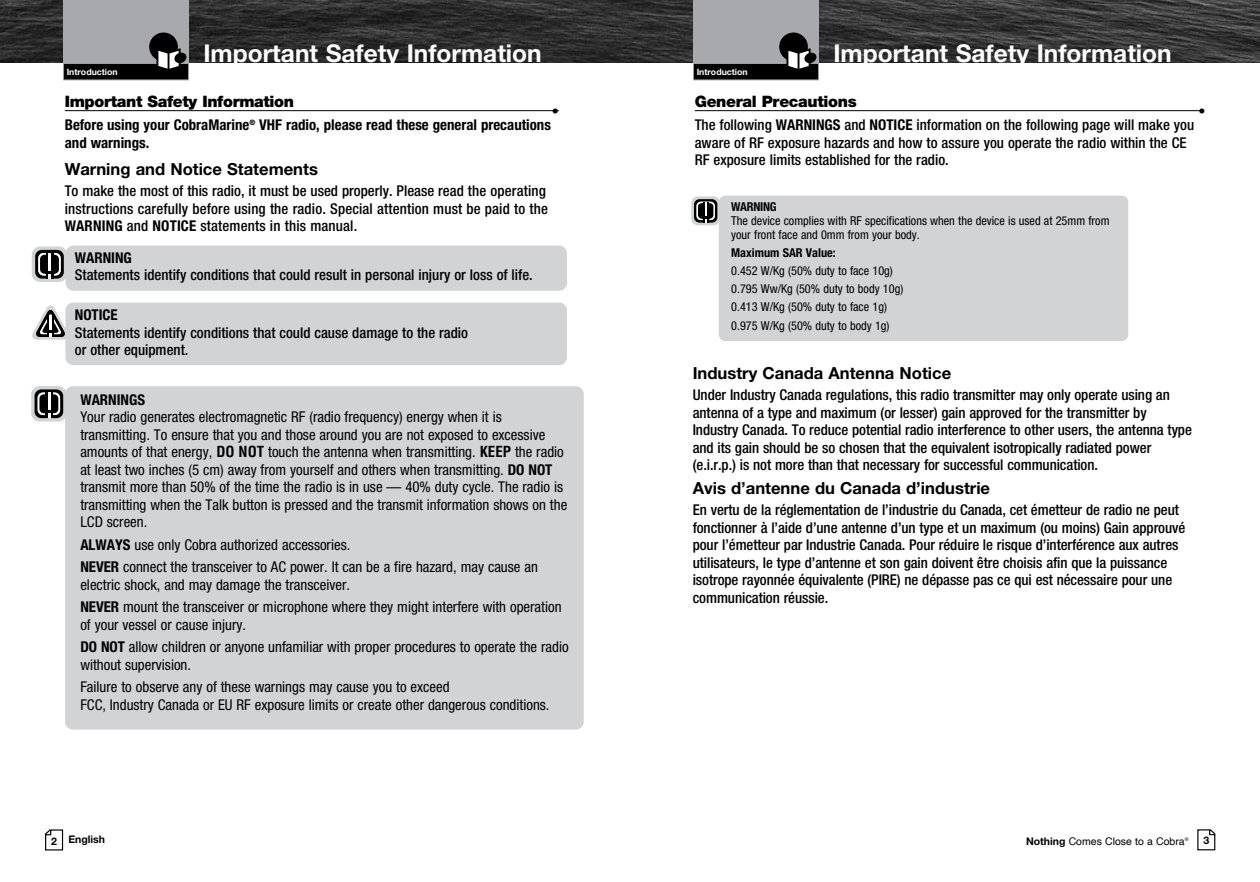
<style>
.page{position:relative;width:1260px;height:882px;background:#fff}
.page>*{position:absolute;margin:0;border:0;box-sizing:border-box;transform-origin:0 0}
.t1{font:700 24.5px "Helvetica Neue LT Std";color:#fff}
.t2{font:700 16.62px "Helvetica Neue LT Std";color:#000}
.t3{font:900 15.75px "Helvetica Neue LT Std";letter-spacing:-.02em;color:#000}
.t4{font:500 condensed 14.88px/17.5px "Helvetica Neue LT Std";letter-spacing:-.005em;color:#000}
.t5{font:condensed 14.88px/17.5px "Helvetica Neue LT Std";color:#000}
.t6{font:700 condensed 14.88px/17.5px "Helvetica Neue LT Std";color:#000}
.t7{font:700 14px "Helvetica Neue LT Std";color:#000}
.t8{font:condensed 12.25px/18px "Helvetica Neue LT Std";color:#000}
.t9{font:700 condensed 12.25px "Helvetica Neue LT Std";color:#000}
.t10{font:700 condensed 12.25px "Helvetica Neue LT Std";letter-spacing:-.02em;color:#000}
.t11{font:10.5px "Helvetica";color:#000}
.t12{font:700 10.5px "Helvetica Neue LT Std";color:#000}
.t13{font:700 8.75px "Helvetica Neue LT Std";color:#fff}
.t14{font:7.7px "Helvetica";color:#000}
.t15{font:7px "Helvetica";color:#000}
.t16{font:6.65px "Helvetica";color:#000}
.t17{font:5.95px "Helvetica";color:#000}
.s1{font-weight:700}
.s2{font-family:"Helvetica LT Std";font-weight:700}
.s3{font-family:"Helvetica Neue LT Std";font-weight:700}
</style>
<div class="page">
<svg style="left:1197px;top:829px;width:18px;height:21px"></svg>
<svg style="left:45px;top:829px;width:19px;height:21px"></svg>
<img style="left:630px;top:0;width:630px;height:63px">
<svg style="left:0;top:0;width:630px;height:63px;background:#2c2c2c"></svg>
<div style="left:65px;top:303px;width:502px;height:62px;background:#d1d3d4;border-radius:8px"></div>
<div style="left:66px;top:246px;width:501px;height:45px;background:#d1d3d4;border-radius:8px"></div>
<hr style="left:65px;top:110px;width:494px;height:1px;background:#000">
<svg style="left:32px;top:305px;width:35px;height:35px"></svg>
<div style="left:32px;top:247px;width:35px;height:35px;background:#d1d3d4;border-radius:8px"></div>
<svg style="left:35px;top:250px;width:29px;height:29px"></svg>
<div style="left:63px;top:63px;width:126px;height:17px;background:#000"></div>
<div style="left:63px;top:63px;width:126px;height:17px;border:1px solid #a7a9ac"></div>
<div style="left:63px;top:0;width:126px;height:63px;background:#a7a9ac"></div>
<div style="left:150px;top:33px;width:27px;height:27px;background:#000;border-radius:50%"></div>
<div style="left:149px;top:33px;width:29px;height:28px;border:2px solid #000;border-radius:50%"></div>
<svg style="left:157px;top:48px;width:30px;height:21px"></svg>
<div style="left:693px;top:63px;width:126px;height:17px;background:#000"></div>
<div style="left:693px;top:63px;width:126px;height:17px;border:1px solid #a7a9ac"></div>
<div style="left:693px;top:0;width:126px;height:63px;background:#a7a9ac"></div>
<div style="left:780px;top:33px;width:27px;height:27px;background:#000;border-radius:50%"></div>
<div style="left:779px;top:33px;width:29px;height:28px;border:2px solid #000;border-radius:50%"></div>
<svg style="left:787px;top:48px;width:30px;height:21px"></svg>
<hr style="left:695px;top:110px;width:505px;height:1px;background:#000">
<div style="left:65px;top:386px;width:519px;height:344px;background:#d1d3d4;border-radius:8px"></div>
<svg style="left:31px;top:386px;width:36px;height:36px"></svg>
<svg style="left:35px;top:389px;width:28px;height:29px"></svg>
<div style="left:719px;top:196px;width:409px;height:145px;background:#d1d3d4;border-radius:6px"></div>
<div style="left:691px;top:196px;width:29px;height:29px;background:#d1d3d4;border-radius:7px"></div>
<svg style="left:694px;top:199px;width:23px;height:24px"></svg>
<p class="t13" style="left:67px;top:65px;width:53px">Introduction</p>
<p class="t13" style="left:67px;top:67px;width:53px">Introduction</p>
<h1 class="t1" style="left:203px;top:38px;width:340px">Important Safety Information</h1>
<p class="t14" style="left:272px;top:91px;width:38px">Assistance</p>
<p class="t3" style="left:65px;top:92px;width:231px">Important Safety Information</p>
<p class="t7" style="left:552px;top:103px;width:9px">•</p>
<p class="t6" style="left:65px;top:116px;width:488px">Before using your CobraMarine<sup>®</sup> VHF radio, please read these general precautions and warnings.</p>
<p class="t2" style="left:65px;top:159px;width:255px">Warning and Notice Statements</p>
<p class="t4" style="left:65px;top:182px;width:485px">To make the most of this radio, it must be used properly. Please read the operating instructions carefully before using the radio. Special attention must be paid to the<br><span class="s1">WARNING</span> and <span class="s1">NOTICE</span> statements in this manual.</p>
<p class="t6" style="left:75px;top:249px;width:59px">WARNING</p>
<p class="t4" style="left:75px;top:266px;width:460px">Statements identify conditions that could result in personal injury or loss of life.</p>
<p class="t6" style="left:75px;top:306px;width:44px">NOTICE</p>
<p class="t4" style="left:75px;top:324px;width:395px">Statements identify conditions that could cause damage to the radio or other equipment.</p>
<p class="t14" style="left:210px;top:158px;width:38px">Installation</p>
<p class="t14" style="left:272px;top:163px;width:38px">Assistance</p>
<p class="t15" style="left:132px;top:187px;width:54px">Secondary Icons</p>
<p class="t16" style="left:90px;top:191px;width:28px">Warranty</p>
<p class="t16" style="left:93px;top:347px;width:26px">Warning</p>
<p class="t6" style="left:80px;top:391px;width:66px">WARNINGS</p>
<p class="t5" style="left:80px;top:408px;width:488px">Your radio generates electromagnetic RF (radio frequency) energy when it is transmitting. To ensure that you and those around you are not exposed to excessive amounts of that energy, <span class="s2">DO NOT</span> touch the antenna when transmitting. <span class="s2">KEEP</span> the radio at least two inches (5 cm) away from yourself and others when transmitting. <span class="s1">DO NOT </span>transmit more than 50% of the time the radio is in use — 40% duty cycle. The radio is transmitting when the Talk button is pressed and the transmit information shows on the LCD screen.</p>
<p class="t5" style="left:80px;top:533px;width:459px;line-height:22.6px"><span class="s1">ALWAYS</span> use only Cobra authorized accessories.<br><span class="s1">NEVER</span> connect the transceiver to AC power. It can be a fire hazard, may cause an</p>
<p class="t5" style="left:80px;top:573px;width:483px;line-height:22.6px">electric shock, and may damage the transceiver.<br><span class="s1">NEVER</span> mount the transceiver or microphone where they might interfere with operation</p>
<p class="t5" style="left:80px;top:613px;width:490px;line-height:22.6px">of your vessel or cause injury.<br><span class="s1">DO NOT</span> allow children or anyone unfamiliar with proper procedures to operate the radio</p>
<p class="t5" style="left:80px;top:653px;width:371px;line-height:22.6px">without supervision.<br>Failure to observe any of these warnings may cause you to exceed</p>
<p class="t5" style="left:80px;top:696px;width:471px">FCC, Industry Canada or EU RF exposure limits or create other dangerous conditions.</p>
<p class="t13" style="left:697px;top:67px;width:53px">Introduction</p>
<h1 class="t1" style="left:833px;top:38px;width:340px">Important Safety Information</h1>
<p class="t17" style="left:693px;top:93px;width:26px">Warranty</p>
<p class="t3" style="left:695px;top:92px;width:163px">General Precautions</p>
<p class="t7" style="left:1199px;top:103px;width:9px">•</p>
<p class="t4" style="left:695px;top:116px;width:501px">The following <span class="s1">WARNINGS</span> and <span class="s1">NOTICE</span> information on the following page will make you aware of RF exposure hazards and how to assure you operate the radio within the CE<br>RF exposure limits established for the radio.</p>
<p class="t14" style="left:902px;top:154px;width:35px">Customer</p>
<p class="t14" style="left:840px;top:158px;width:38px">Installation</p>
<p class="t10" style="left:731px;top:199px;width:47px">WARNING</p>
<p class="t8" style="left:731px;top:214px;width:380px;line-height:14px">The device complies with RF specifications when the device is used at 25mm from your front face and 0mm from your body.</p>
<p class="t9" style="left:731px;top:245px;width:106px">Maximum SAR Value:</p>
<p class="t8" style="left:731px;top:262px;width:174px">0.452 W/Kg (50% duty to face 10g)<br>0.795 Ww/Kg (50% duty to body 10g)<br>0.413 W/Kg (50% duty to face 1g)<br>0.975 W/Kg (50% duty to body 1g)</p>
<p class="t2" style="left:693px;top:363px;width:260px">Industry Canada Antenna Notice</p>
<p class="t4" style="left:693px;top:386px;width:501px">Under Industry Canada regulations, this radio transmitter may only operate using an antenna of a type and maximum (or lesser) gain approved for the transmitter by Industry Canada. To reduce potential radio interference to other users, the antenna type and its gain should be so chosen that the equivalent isotropically radiated power (e.i.r.p.) is not more than that necessary for successful communication.</p>
<p class="t2" style="left:693px;top:478px;width:299px">Avis d’antenne du Canada d’industrie</p>
<p class="t4" style="left:693px;top:501px;width:494px">En vertu de la réglementation de l’industrie du Canada, cet émetteur de radio ne peut fonctionner à l’aide d’une antenne d’un type et un maximum (ou moins) Gain approuvé pour l’émetteur par Industrie Canada. Pour réduire le risque d’interférence aux autres utilisateurs, le type d’antenne et son gain doivent être choisis afin que la puissance isotrope rayonnée équivalente (PIRE) ne dépasse pas ce qui est nécessaire pour une communication réussie.</p>
<p class="t12" style="left:51px;top:833px;width:55px">2 English</p>
<p class="t11" style="left:1026px;top:833px;width:164px"><span class="s3">Nothing</span> Comes Close to a Cobra<sup>®</sup></p>
<p class="t12" style="left:1204px;top:834px;width:7px">3</p>
</div>
